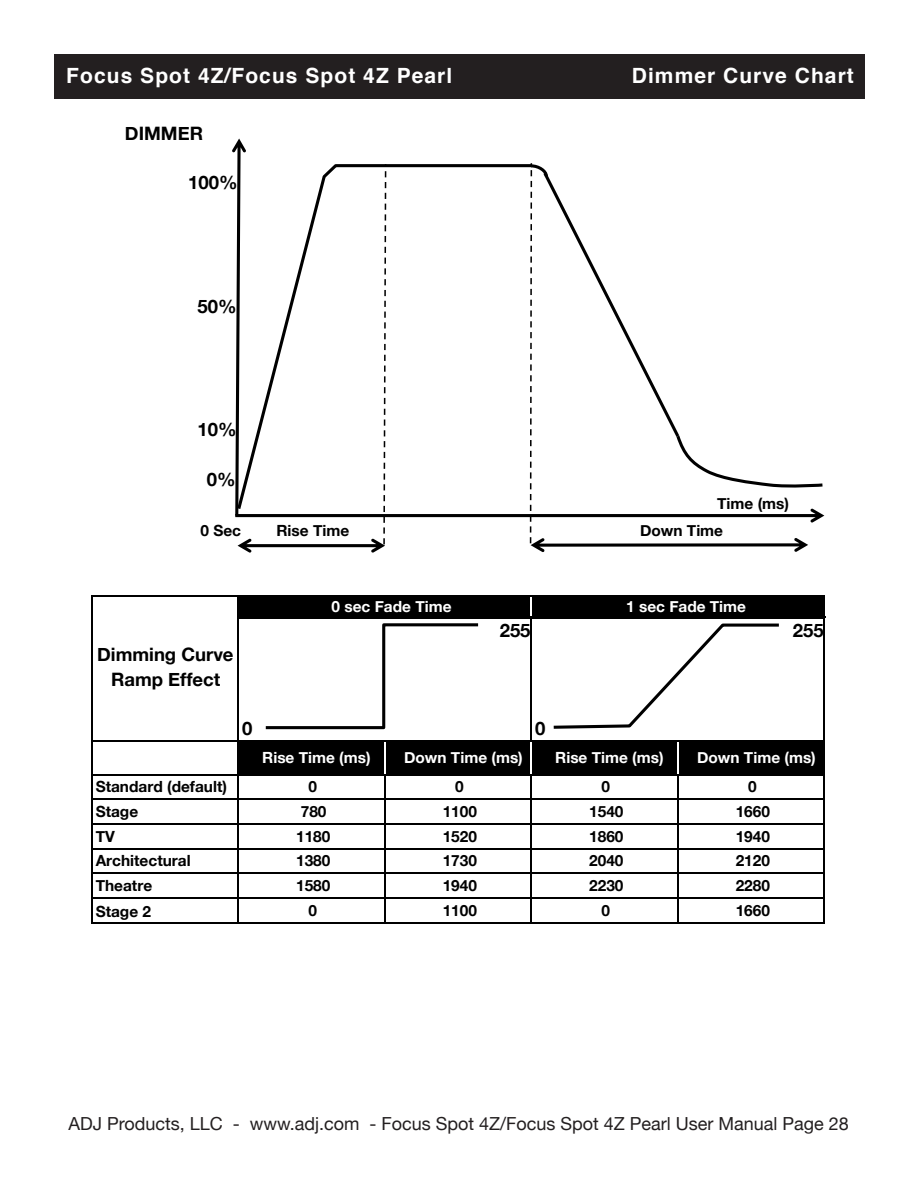
<style>
.page{position:relative;width:918px;height:1188px;background:#fff}
.page>*{position:absolute;margin:0;border:0;box-sizing:border-box;transform-origin:0 0}
.t1{font:700 21px "Helvetica";letter-spacing:.05em;color:#fff}
.t2{font:700 18.45px/24.6px "Helvetica Neue";color:#000;text-align:center}
.t3{font:18px "Helvetica Neue";color:#231f20}
.t4{font:700 15.45px "Helvetica Neue";color:#000}
.t5{font:700 15.45px "Helvetica Neue";color:#fff}
</style>
<div class="page">
<div style="left:54px;top:54px;width:810px;height:44px;background:#231f20"></div>
<div style="left:238px;top:595px;width:587px;height:23px;background:#000"></div>
<div style="left:238px;top:740px;width:587px;height:35px;background:#000"></div>
<svg style="left:531px;top:597px;width:1px;height:19px"></svg>
<hr style="left:531px;top:618px;width:1px;height:124px;background:#000">
<hr style="left:384px;top:742px;width:2px;height:32px;background:#fff">
<hr style="left:531px;top:742px;width:1px;height:32px;background:#fff">
<hr style="left:677px;top:742px;width:2px;height:32px;background:#fff">
<hr style="left:91px;top:595px;width:2px;height:329px;background:#000">
<hr style="left:238px;top:597px;width:1px;height:327px;background:#000">
<hr style="left:531px;top:775px;width:1px;height:149px;background:#000">
<hr style="left:824px;top:597px;width:1px;height:327px;background:#000">
<hr style="left:384px;top:775px;width:2px;height:149px;background:#000">
<hr style="left:677px;top:775px;width:2px;height:149px;background:#000">
<hr style="left:93px;top:595px;width:732px;height:2px;background:#000">
<hr style="left:93px;top:740px;width:732px;height:2px;background:#000">
<hr style="left:93px;top:774px;width:732px;height:1px;background:#000">
<hr style="left:93px;top:799px;width:732px;height:1px;background:#000">
<hr style="left:93px;top:823px;width:732px;height:2px;background:#000">
<hr style="left:93px;top:848px;width:732px;height:1px;background:#000">
<hr style="left:93px;top:873px;width:732px;height:1px;background:#000">
<hr style="left:93px;top:897px;width:732px;height:2px;background:#000">
<hr style="left:93px;top:922px;width:732px;height:2px;background:#000">
<svg style="left:265px;top:623px;width:214px;height:107px"></svg>
<svg style="left:553px;top:623px;width:226px;height:106px"></svg>
<svg style="left:232px;top:139px;width:593px;height:414px"></svg>
<p class="t1" style="left:66px;top:59px;width:388px">Focus Spot 4Z/Focus Spot 4Z Pearl</p>
<p class="t1" style="left:632px;top:59px;width:224px">Dimmer Curve Chart</p>
<p class="t2" style="left:125px;top:122px;width:80px">DIMMER</p>
<p class="t2" style="left:188px;top:171px;width:51px">100%</p>
<p class="t2" style="left:197px;top:294px;width:41px">50%</p>
<p class="t2" style="left:197px;top:418px;width:41px">10%</p>
<p class="t2" style="left:207px;top:467px;width:30px">0%</p>
<p class="t4" style="left:201px;top:519px;width:42px">0 Sec</p>
<p class="t2" style="left:97px;top:643px;width:138px">Dimming Curve<br>Ramp Effect</p>
<p class="t4" style="left:717px;top:491px;width:73px">Time (ms)</p>
<p class="t4" style="left:276px;top:519px;width:74px">Rise Time</p>
<p class="t4" style="left:640px;top:519px;width:85px">Down Time</p>
<p class="t5" style="left:332px;top:594px;width:121px">0 sec Fade Time</p>
<p class="t5" style="left:626px;top:594px;width:121px">1 sec Fade Time</p>
<p class="t2" style="left:500px;top:618px;width:32px">255</p>
<p class="t2" style="left:793px;top:618px;width:32px">255</p>
<p class="t2" style="left:242px;top:717px;width:12px">0</p>
<p class="t2" style="left:535px;top:717px;width:12px">0</p>
<p class="t5" style="left:262px;top:745px;width:110px">Rise Time (ms)</p>
<p class="t5" style="left:404px;top:745px;width:120px">Down Time (ms)</p>
<p class="t5" style="left:555px;top:745px;width:110px">Rise Time (ms)</p>
<p class="t5" style="left:697px;top:745px;width:120px">Down Time (ms)</p>
<p class="t4" style="left:96px;top:775px;width:133px">Standard (default)</p>
<p class="t4" style="left:309px;top:775px;width:10px">0</p>
<p class="t4" style="left:455px;top:775px;width:10px">0</p>
<p class="t4" style="left:602px;top:775px;width:10px">0</p>
<p class="t4" style="left:748px;top:775px;width:10px">0</p>
<p class="t4" style="left:96px;top:799px;width:44px">Stage</p>
<p class="t4" style="left:301px;top:799px;width:27px">780</p>
<p class="t4" style="left:443px;top:799px;width:36px">1100</p>
<p class="t4" style="left:589px;top:799px;width:36px">1540</p>
<p class="t4" style="left:736px;top:799px;width:36px">1660</p>
<p class="t4" style="left:96px;top:824px;width:21px">TV</p>
<p class="t4" style="left:296px;top:824px;width:36px">1180</p>
<p class="t4" style="left:443px;top:824px;width:36px">1520</p>
<p class="t4" style="left:589px;top:824px;width:36px">1860</p>
<p class="t4" style="left:736px;top:824px;width:36px">1940</p>
<p class="t4" style="left:96px;top:849px;width:97px">Architectural</p>
<p class="t4" style="left:296px;top:849px;width:36px">1380</p>
<p class="t4" style="left:443px;top:849px;width:36px">1730</p>
<p class="t4" style="left:589px;top:849px;width:36px">2040</p>
<p class="t4" style="left:736px;top:849px;width:36px">2120</p>
<p class="t4" style="left:96px;top:873px;width:58px">Theatre</p>
<p class="t4" style="left:296px;top:873px;width:36px">1580</p>
<p class="t4" style="left:443px;top:873px;width:36px">1940</p>
<p class="t4" style="left:589px;top:873px;width:36px">2230</p>
<p class="t4" style="left:736px;top:873px;width:36px">2280</p>
<p class="t4" style="left:96px;top:900px;width:57px">Stage 2</p>
<p class="t4" style="left:309px;top:898px;width:10px">0</p>
<p class="t4" style="left:443px;top:898px;width:36px">1100</p>
<p class="t4" style="left:602px;top:898px;width:10px">0</p>
<p class="t4" style="left:736px;top:898px;width:36px">1660</p>
<p class="t3" style="left:68px;top:1110px;width:782px">ADJ Products, LLC - www.adj.com - Focus Spot 4Z/Focus Spot 4Z Pearl User Manual Page 28</p>
</div>
